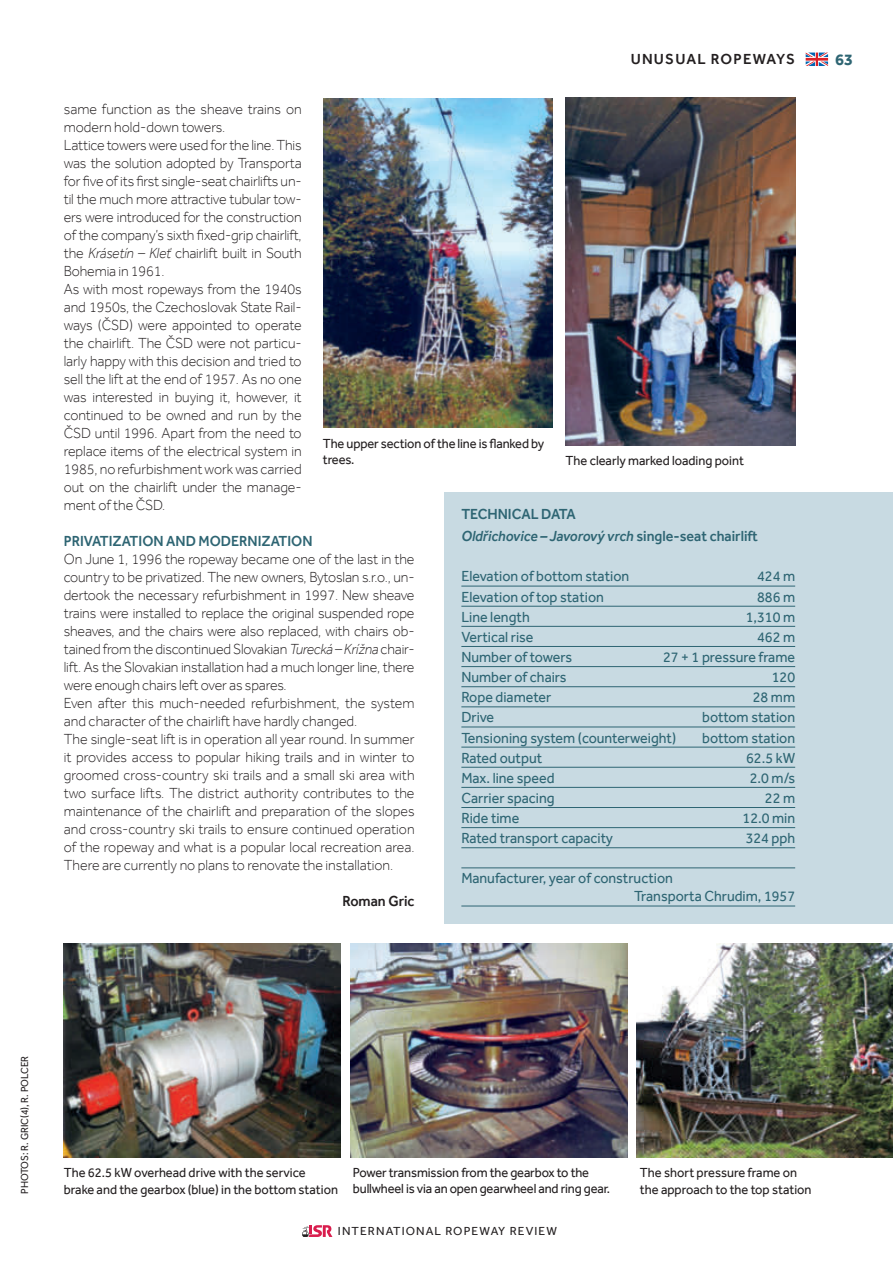
<style>
.page{position:relative;width:893px;height:1263px;background:#fff}
.page>*{position:absolute;margin:0;border:0;box-sizing:border-box;transform-origin:0 0}
.t1{font:700 16.5px "Effra";color:#2e6573}
.t2{font:300 15px/18px "Effra";letter-spacing:-.005em;color:#231f20;scale:.95 1}
.t3{font:15px/18px "Effra";color:#2e6573;scale:.95 1}
.t4{font:500 15px/22.2px "Effra";color:#2e6573;scale:.95 1}
.t5{font:500 15px "Effra";letter-spacing:.08em;color:#231f20}
.t6{font:500 15px "Effra";color:#231f20;scale:.95 1}
.t7{font:13.5px/16.2px "Effra";letter-spacing:-.01em;color:#231f20;scale:.95 1}
.t8{font:12px "Effra";letter-spacing:.09em;color:#231f20}
.t9{font:10.5px "Effra";color:#231f20;scale:.95 1}
.s1{font-style:italic}
</style>
<div class="page">
<svg style="left:302px;top:1225px;width:30px;height:12px"></svg>
<svg style="left:806px;top:53px;width:22px;height:13px"></svg>
<img style="left:323px;top:99px;width:230px;height:329px">
<img style="left:637px;top:943px;width:256px;height:215px">
<img style="left:566px;top:98px;width:229px;height:347px">
<img style="left:64px;top:943px;width:276px;height:215px">
<img style="left:351px;top:943px;width:276px;height:214px">
<div style="left:444px;top:492px;width:449px;height:432px;background:#c8dae2"></div>
<hr style="left:461px;top:586px;width:334px;height:1px;background:#2e6573">
<hr style="left:461px;top:606px;width:334px;height:1px;background:#2e6573">
<hr style="left:461px;top:626px;width:334px;height:1px;background:#2e6573">
<hr style="left:461px;top:646px;width:334px;height:1px;background:#2e6573">
<hr style="left:461px;top:666px;width:334px;height:1px;background:#2e6573">
<hr style="left:461px;top:686px;width:334px;height:1px;background:#2e6573">
<hr style="left:461px;top:706px;width:334px;height:1px;background:#2e6573">
<hr style="left:461px;top:727px;width:334px;height:1px;background:#2e6573">
<hr style="left:461px;top:747px;width:334px;height:1px;background:#2e6573">
<hr style="left:461px;top:767px;width:334px;height:1px;background:#2e6573">
<hr style="left:461px;top:787px;width:334px;height:1px;background:#2e6573">
<hr style="left:461px;top:807px;width:334px;height:1px;background:#2e6573">
<hr style="left:461px;top:827px;width:334px;height:1px;background:#2e6573">
<hr style="left:461px;top:847px;width:334px;height:1px;background:#2e6573">
<hr style="left:461px;top:867px;width:334px;height:1px;background:#2e6573">
<hr style="left:461px;top:906px;width:334px;height:1px;background:#2e6573">
<p class="t5" style="left:631px;top:50px;width:166px">UNUSUAL ROPEWAYS</p>
<p class="t2" style="left:64px;top:99px;width:252px">same function as the sheave trains on modern hold-down towers.<br>Lattice towers were used for the line. This was the solution adopted by Transporta for five of its first single-seat chairlifts un&shy;til the much more attractive tubular tow&shy;ers were introduced for the construction of the company’s sixth fixed-grip chairlift, the <span class="s1">Krásetín – Kleť</span> chairlift built in South Bohemia in 1961.<br>As with most ropeways from the 1940s and 1950s, the Czechoslovak State Rail&shy;ways (ČSD) were appointed to operate the chairlift. The ČSD were not particu&shy;larly happy with this decision and tried to sell the lift at the end of 1957. As no one was interested in buying it, however, it continued to be owned and run by the ČSD until 1996. Apart from the need to replace items of the electrical system in 1985, no refurbishment work was carried out on the chairlift under the manage&shy;ment of the ČSD.</p>
<p class="t4" style="left:64px;top:529px;width:263px">PRIVATIZATION AND MODERNIZATION</p>
<p class="t2" style="left:64px;top:549px;width:371px">On June 1, 1996 the ropeway became one of the last in the country to be privatized. The new owners, Bytoslan s.r.o., un&shy;dertook the necessary refurbishment in 1997. New sheave trains were installed to replace the original suspended rope sheaves, and the chairs were also replaced, with chairs ob&shy;tained from the discontinued Slovakian <span class="s1">Turecká – Krížna</span> chair&shy;lift. As the Slovakian installation had a much longer line, there were enough chairs left over as spares.<br>Even after this much-needed refurbishment, the system and character of the chairlift have hardly changed.<br>The single-seat lift is in operation all year round. In summer it provides access to popular hiking trails and in winter to groomed cross-country ski trails and a small ski area with two surface lifts. The district authority contributes to the maintenance of the chairlift and preparation of the slopes and cross-country ski trails to ensure continued operation of the ropeway and what is a popular local recreation area.<br>There are currently no plans to renovate the installation.</p>
<p class="t6" style="left:343px;top:892px;width:77px">Roman Gric</p>
<p class="t7" style="left:323px;top:435px;width:234px">The upper section of the line is flanked by trees.</p>
<p class="t7" style="left:566px;top:452px;width:189px">The clearly marked loading point</p>
<p class="t4" style="left:461px;top:503px;width:314px">TECHNICAL DATA<br><span class="s1">Oldřichovice – Javorový vrch</span> single-seat chairlift</p>
<p class="t3" style="left:461px;top:567px;width:178px">Elevation of bottom station</p>
<p class="t3" style="left:757px;top:567px;width:41px">424 m</p>
<p class="t3" style="left:461px;top:587px;width:152px">Elevation of top station</p>
<p class="t3" style="left:757px;top:587px;width:41px">886 m</p>
<p class="t3" style="left:461px;top:607px;width:73px">Line length</p>
<p class="t3" style="left:746px;top:607px;width:53px">1,310 m</p>
<p class="t3" style="left:461px;top:628px;width:78px">Vertical rise</p>
<p class="t3" style="left:757px;top:628px;width:41px">462 m</p>
<p class="t3" style="left:461px;top:648px;width:118px">Number of towers</p>
<p class="t3" style="left:663px;top:648px;width:140px">27 + 1 pressure frame</p>
<p class="t3" style="left:461px;top:668px;width:112px">Number of chairs</p>
<p class="t3" style="left:772px;top:668px;width:26px">120</p>
<p class="t3" style="left:461px;top:688px;width:96px">Rope diameter</p>
<p class="t3" style="left:753px;top:688px;width:46px">28 mm</p>
<p class="t3" style="left:461px;top:708px;width:36px">Drive</p>
<p class="t3" style="left:702px;top:708px;width:99px">bottom station</p>
<p class="t3" style="left:461px;top:728px;width:228px">Tensioning system (counterweight)</p>
<p class="t3" style="left:702px;top:728px;width:99px">bottom station</p>
<p class="t3" style="left:461px;top:748px;width:87px">Rated output</p>
<p class="t3" style="left:746px;top:748px;width:53px">62.5 kW</p>
<p class="t3" style="left:461px;top:768px;width:100px">Max. line speed</p>
<p class="t3" style="left:750px;top:768px;width:49px">2.0 m/s</p>
<p class="t3" style="left:461px;top:789px;width:100px">Carrier spacing</p>
<p class="t3" style="left:765px;top:789px;width:33px">22 m</p>
<p class="t3" style="left:461px;top:809px;width:63px">Ride time</p>
<p class="t3" style="left:743px;top:809px;width:57px">12.0 min</p>
<p class="t3" style="left:461px;top:829px;width:161px">Rated transport capacity</p>
<p class="t3" style="left:746px;top:829px;width:54px">324 pph</p>
<p class="t3" style="left:634px;top:869px;width:171px;text-indent:-173px">Manufacturer, year of construction<br>Transporta Chrudim, 1957</p>
<p class="t1" style="left:835px;top:49px;width:19px">63</p>
<p class="t9" style="left:18px;top:1194px;width:147px;rotate:-90deg">PHOTOS: R. GRIC(4), R. POLCER</p>
<p class="t7" style="left:64px;top:1165px;width:290px">The 62.5 kW overhead drive with the service brake and the gearbox (blue) in the bottom station</p>
<p class="t7" style="left:353px;top:1164px;width:272px">Power transmission from the gearbox to the bullwheel is via an open gearwheel and ring gear.</p>
<p class="t8" style="left:338px;top:1224px;width:220px">INTERNATIONAL ROPEWAY REVIEW</p>
<p class="t7" style="left:640px;top:1164px;width:182px">The short pressure frame on the approach to the top station</p>
</div>
